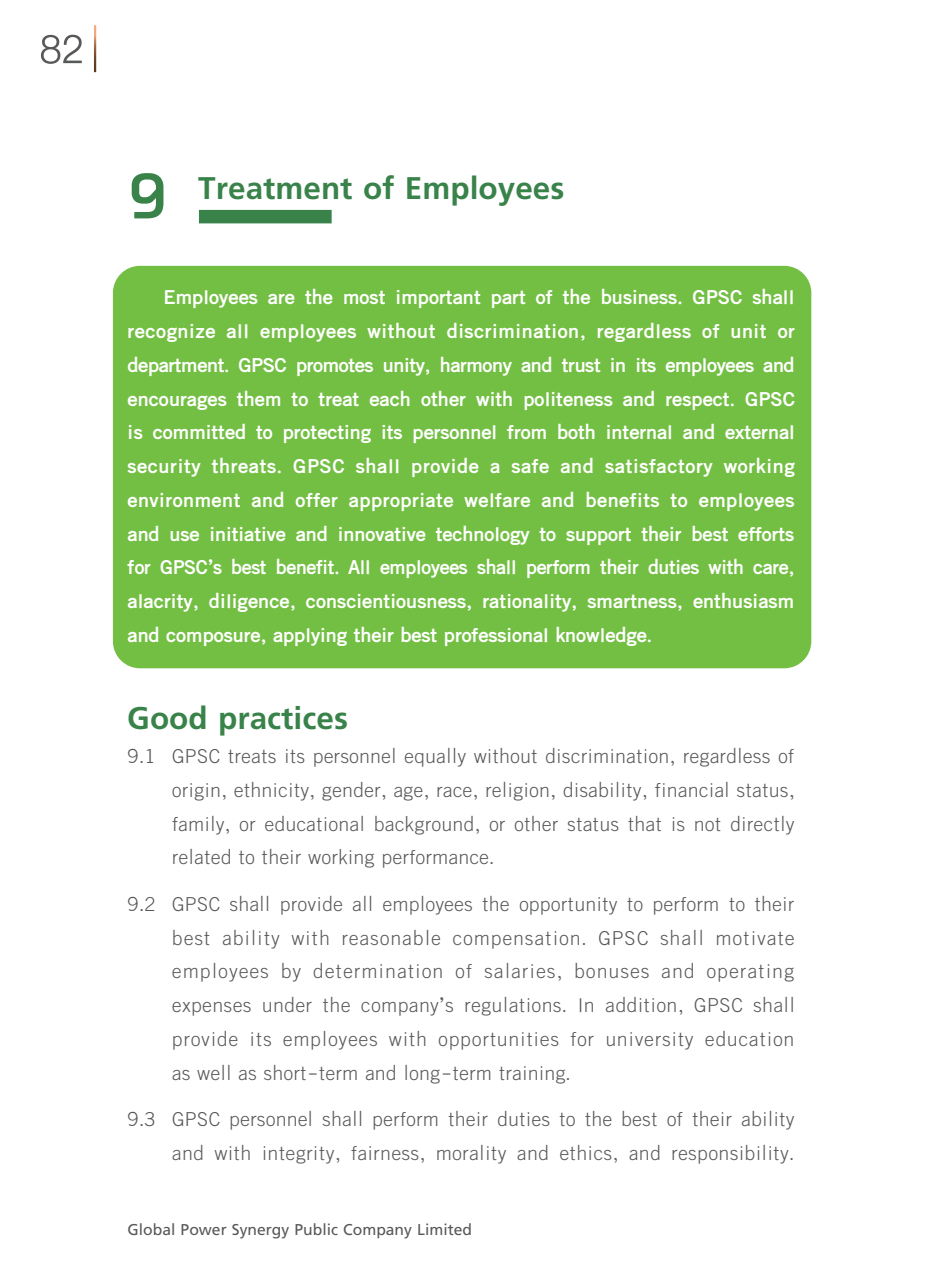
<style>
.page{position:relative;width:944px;height:1276px;background:#fff}
.page>*{position:absolute;margin:0;border:0;box-sizing:border-box;transform-origin:0 0}
.t1{font:58.5px "DB Helvethaica X 45 Li";color:#57585a}
.t2{font:700 36px "Sukhumvit";color:#39834a}
.t3{font:33.75px/33.8px "DB Manothai X";color:#57585a;text-align:justify}
.t4{font:700 33.75px/33.8px "DB Manothai X";color:#fff;text-align:justify}
.t5{font:18px "Sukhumvit";color:#57585a}
.s1{font-family:"ME";font-size:67.5px}
</style>
<div class="page">
<div style="left:113px;top:266px;width:698px;height:402px;background:#73bf44;border-radius:27px"></div>
<div style="left:199px;top:210px;width:133px;height:13px;background:#39834a"></div>
<h1 class="t1" style="left:40px;top:18px;width:46px">82</h1>
<p class="t2" style="left:128px;top:165px;width:438px"><span class="s1">9</span> Treatment of Employees</p>
<p class="t4" style="left:128px;top:281px;width:669px;text-indent:36px">Employees are the most important part of the business. GPSC shall recognize all employees without discrimination, regardless of unit or department. GPSC promotes unity, harmony and trust in its employees and encourages them to treat each other with politeness and respect. GPSC is committed to protecting its personnel from both internal and external security threats. GPSC shall provide a safe and satisfactory working environment and offer appropriate welfare and benefits to employees and use initiative and innovative technology to support their best efforts for GPSC’s best benefit. All employees shall perform their duties with care, alacrity, diligence, conscientiousness, rationality, smartness, enthusiasm and composure, applying their best professional knowledge.</p>
<p class="t2" style="left:127px;top:695px;width:222px">Good practices</p>
<p class="t3" style="left:172px;top:739px;width:624px;text-indent:-45px">9.1 GPSC treats its personnel equally without discrimination, regardless of origin, ethnicity, gender, age, race, religion, disability, financial status, family, or educational background, or other status that is not directly related to their working performance.</p>
<p class="t3" style="left:172px;top:887px;width:625px;text-indent:-45px">9.2 GPSC shall provide all employees the opportunity to perform to their best ability with reasonable compensation. GPSC shall motivate employees by determination of salaries, bonuses and operating expenses under the company’s regulations. In addition, GPSC shall provide its employees with opportunities for university education as well as short-term and long-term training.</p>
<p class="t3" style="left:127px;top:1102px;width:669px;text-align:right">9.3 GPSC personnel shall perform their duties to the best of their ability and with integrity, fairness, morality and ethics, and responsibility.</p>
<p class="t5" style="left:128px;top:1218px;width:346px">Global Power Synergy Public Company Limited</p>
</div>
